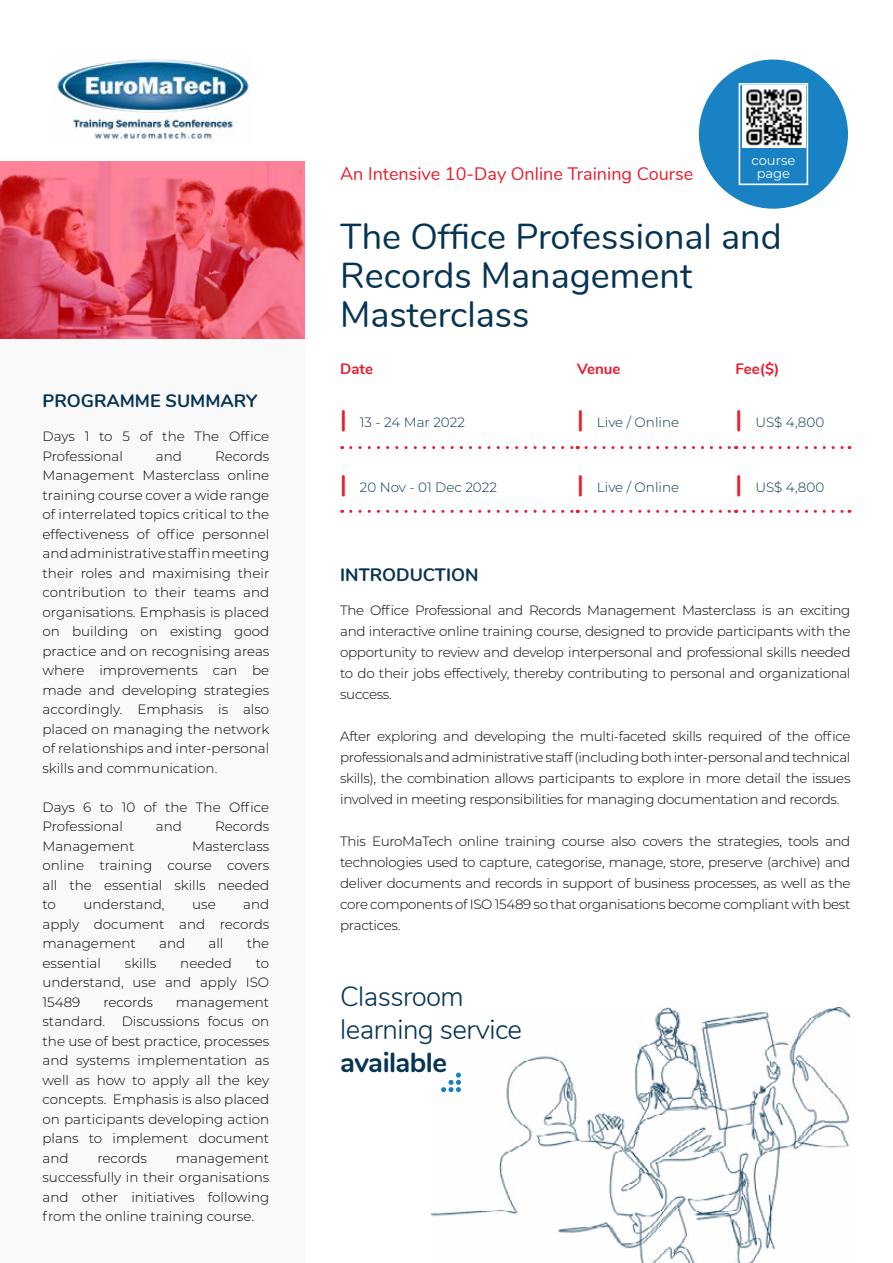
<style>
.page{position:relative;width:893px;height:1263px;background:#fff}
.page>*{position:absolute;margin:0;border:0;box-sizing:border-box;transform-origin:0 0}
.t1{font:36px/39px "Nunito";color:#073453}
.t2{font:300 27.6px/33.2px "Nunito";letter-spacing:-.02em;color:#073453}
.t3{font:700 27.6px "Nunito";letter-spacing:-.02em;color:#073453}
.t4{font:18px "Nunito";color:#ea1b2b}
.t5{font:700 18px "Nunito";color:#073453}
.t6{font:700 15px "Nunito";color:#ea1b2b}
.t7{font:300 13.5px/19.5px "Montserrat";color:#000;text-align:justify}
.t8{font:300 13.5px "Montserrat";color:#073453}
.t9{font:13.05px/13px "Montserrat";color:#fff;text-align:center}
.s1{font-family:"Nunito";font-weight:700;font-size:24px;color:#ea1b2b}
</style>
<div class="page">
<svg style="left:0;top:162px;width:305px;height:177px;background:#e15668"></svg>
<div style="left:0;top:340px;width:305px;height:923px;background:#f9f9f9"></div>
<div style="left:699px;top:60px;width:149px;height:149px;background:#1982c4;border-radius:50%"></div>
<div style="left:739px;top:83px;width:69px;height:102px;border:2px solid #fff"></div>
<img style="left:53px;top:59px;width:198px;height:80px">
<img style="left:742px;top:86px;width:63px;height:62px">
<svg style="left:351px;top:510px;width:227px;height:3px"></svg>
<svg style="left:586px;top:510px;width:151px;height:3px"></svg>
<svg style="left:744px;top:510px;width:106px;height:3px"></svg>
<svg style="left:351px;top:446px;width:227px;height:3px"></svg>
<svg style="left:586px;top:446px;width:151px;height:3px"></svg>
<svg style="left:744px;top:446px;width:106px;height:3px"></svg>
<img style="left:431px;top:1008px;width:420px;height:255px">
<h3 class="t5" style="left:43px;top:387px;width:216px">PROGRAMME SUMMARY</h3>
<p class="t7" style="left:43px;top:426px;width:228px">Days 1 to 5 of the The Office<br>Professional</p>
<p class="t7" style="left:43px;top:446px;width:228px;text-indent:173px">Records Management Masterclass online training course cover a wide range of interrelated topics critical to the effectiveness of office personnel and administrative staff in meeting their roles and maximising their contribution to their teams and organisations. Emphasis is placed on building on existing good practice and on recognising areas where improvements can be made and developing strategies accordingly. Emphasis is also placed on managing the network of relationships and inter-personal skills and communication.</p>
<p class="t7" style="left:43px;top:797px;width:228px">Days 6 to 10 of the The Office<br>Professional</p>
<p class="t7" style="left:156px;top:446px;width:28px">and</p>
<p class="t7" style="left:156px;top:816px;width:28px">and</p>
<p class="t7" style="left:215px;top:816px;width:56px">Records</p>
<p class="t7" style="left:43px;top:836px;width:228px;text-indent:150px">Masterclass online training course covers all the essential skills needed to</p>
<p class="t7" style="left:43px;top:836px;width:93px">Management</p>
<p class="t7" style="left:43px;top:894px;width:228px;text-indent:201px">and apply document and records management</p>
<p class="t7" style="left:84px;top:894px;width:83px">understand,</p>
<p class="t7" style="left:192px;top:894px;width:25px">use</p>
<p class="t7" style="left:159px;top:933px;width:28px">and</p>
<p class="t7" style="left:209px;top:933px;width:16px">all</p>
<p class="t7" style="left:247px;top:933px;width:24px">the</p>
<p class="t7" style="left:43px;top:953px;width:60px">essential</p>
<p class="t7" style="left:125px;top:953px;width:33px">skills</p>
<p class="t7" style="left:180px;top:953px;width:53px">needed</p>
<p class="t7" style="left:43px;top:953px;width:228px;text-indent:213px">to understand, use and apply ISO 15489</p>
<p class="t7" style="left:103px;top:992px;width:51px">records</p>
<p class="t7" style="left:43px;top:992px;width:228px;text-indent:133px">management standard. Discussions focus on the use of best practice, processes and systems implementation as well as how to apply all the key concepts. Emphasis is also placed on participants developing action plans to implement document and</p>
<p class="t7" style="left:97px;top:1148px;width:51px">records</p>
<p class="t7" style="left:43px;top:1148px;width:228px;text-indent:133px">management successfully in their organisations and other initiatives following from the online training course.</p>
<h3 class="t4" style="left:340px;top:160px;width:355px">An Intensive 10-Day Online Training Course</h3>
<p class="t9" style="left:751px;top:153px;width:45px">course page</p>
<h1 class="t1" style="left:340px;top:215px;width:443px">The Office Professional and<br>Records Management<br>Masterclass</h1>
<p class="t6" style="left:340px;top:358px;width:34px">Date</p>
<p class="t6" style="left:577px;top:358px;width:45px">Venue</p>
<p class="t6" style="left:736px;top:358px;width:45px">Fee($)</p>
<p class="t8" style="left:340px;top:413px;width:126px"><span class="s1">|</span> 13 - 24 Mar 2022</p>
<p class="t8" style="left:577px;top:413px;width:103px"><span class="s1">|</span> Live / Online</p>
<p class="t8" style="left:736px;top:413px;width:90px"><span class="s1">|</span> US$ 4,800</p>
<p class="t8" style="left:340px;top:478px;width:158px"><span class="s1">|</span> 20 Nov - 01 Dec 2022</p>
<p class="t8" style="left:577px;top:478px;width:103px"><span class="s1">|</span> Live / Online</p>
<p class="t8" style="left:736px;top:478px;width:90px"><span class="s1">|</span> US$ 4,800</p>
<h3 class="t5" style="left:340px;top:561px;width:140px">INTRODUCTION</h3>
<p class="t7" style="left:340px;top:599px;width:512px;line-height:21px">The Office Professional and Records Management Masterclass is an exciting and interactive online training course, designed to provide participants with the opportunity to review and develop interpersonal and professional skills needed to do their jobs effectively, thereby contributing to personal and organizational success.</p>
<p class="t7" style="left:340px;top:725px;width:512px;line-height:21px">After exploring and developing the multi-faceted skills required of the office professionals and administrative staff (including both inter-personal and technical skills), the combination allows participants to explore in more detail the issues involved in meeting responsibilities for managing documentation and records.</p>
<p class="t7" style="left:340px;top:830px;width:512px;line-height:21px">This EuroMaTech online training course also covers the strategies, tools and technologies used to capture, categorise, manage, store, preserve (archive) and deliver documents and records in support of business processes, as well as the core components of ISO 15489 so that organisations become compliant with best practices.</p>
<h2 class="t2" style="left:340px;top:978px;width:183px">Classroom learning service</h2>
<h2 class="t3" style="left:340px;top:1042px;width:108px">available</h2>
</div>
